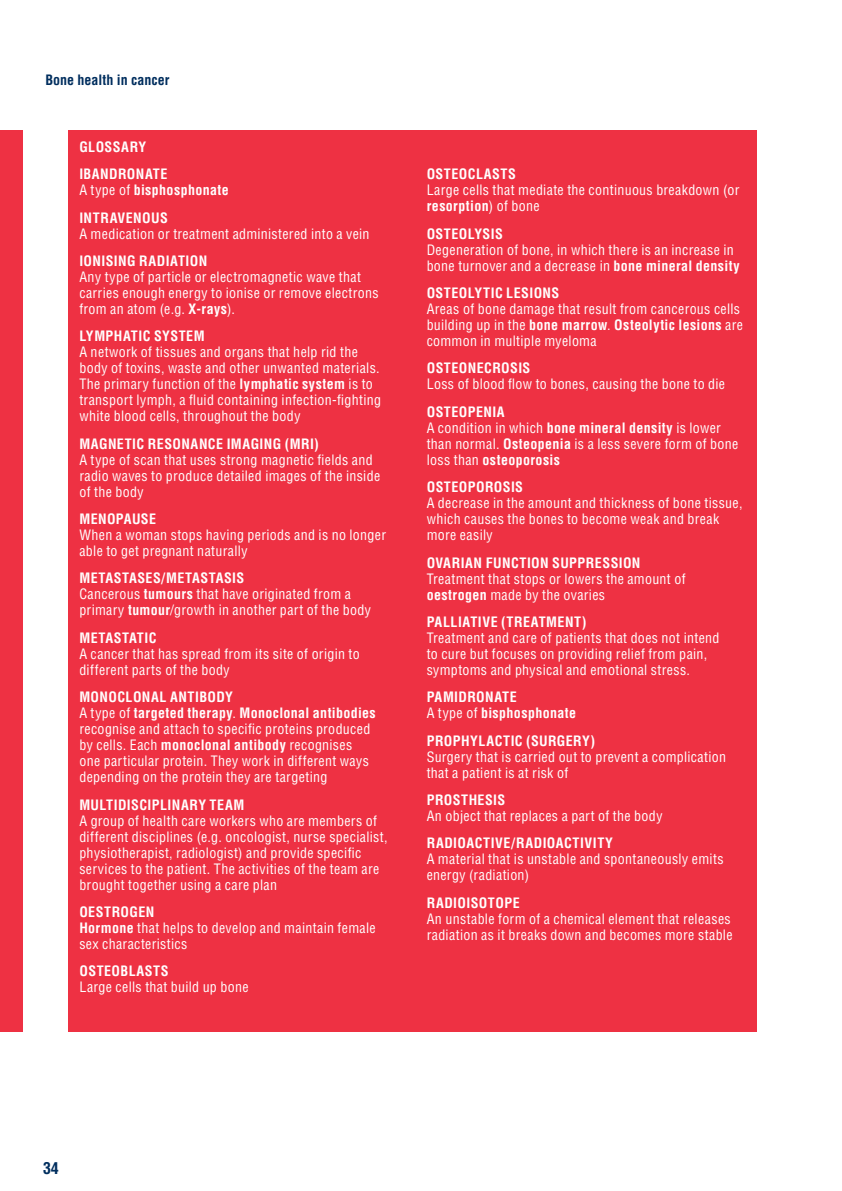
<style>
.page{position:relative;width:842px;height:1191px;background:#fff}
.page>*{position:absolute;margin:0;border:0;box-sizing:border-box;transform-origin:0 0}
.t1{font:700 condensed 16px "Helvetica LT Std";color:#002e5e}
.t2{font:condensed 14px/16px "Helvetica LT Std";letter-spacing:.025em;color:#fff}
.t3{font:700 condensed 14px/27.4px "Helvetica LT Std";letter-spacing:.03em;color:#fff}
.t4{font:700 condensed 14px "Helvetica LT Std";color:#002e5e}
.s1{font-weight:400}
.s2{font-weight:700}
</style>
<div class="page">
<div style="left:0;top:130px;width:23px;height:902px;background:#ee3143"></div>
<div style="left:68px;top:130px;width:689px;height:902px;background:#ee3143"></div>
<p class="t4" style="left:45px;top:71px;width:126px">Bone health in cancer</p>
<p class="t3" style="left:79px;top:133px;width:90px">GLOSSARY<br>IBANDRONATE</p>
<p class="t3" style="left:79px;top:176px;width:151px"><span class="s1">A type of</span> bisphosphonate<br>INTRAVENOUS</p>
<p class="t2" style="left:79px;top:225px;width:292px">A medication or treatment administered into a vein</p>
<p class="t3" style="left:79px;top:247px;width:129px">IONISING RADIATION</p>
<p class="t2" style="left:79px;top:269px;width:301px">Any type of particle or electromagnetic wave that carries enough energy to ionise or remove electrons from an atom (e.g. <span class="s2">X-rays</span>).</p>
<p class="t3" style="left:79px;top:322px;width:127px">LYMPHATIC SYSTEM</p>
<p class="t2" style="left:79px;top:344px;width:303px">A network of tissues and organs that help rid the body of toxins, waste and other unwanted materials.<br>The primary function of the <span class="s2">lymphatic system</span> is to transport lymph, a fluid containing infection-fighting white blood cells, throughout the body</p>
<p class="t3" style="left:79px;top:430px;width:241px">MAGNETIC RESONANCE IMAGING (MRI)</p>
<p class="t2" style="left:79px;top:451px;width:302px">A type of scan that uses strong magnetic fields and radio waves to produce detailed images of the inside of the body</p>
<p class="t3" style="left:79px;top:505px;width:78px">MENOPAUSE</p>
<p class="t2" style="left:79px;top:527px;width:308px">When a woman stops having periods and is no longer able to get pregnant naturally</p>
<p class="t2" style="left:79px;top:570px;width:293px"><span class="s2">METASTASES/METASTASIS<br></span>Cancerous <span class="s2">tumours</span> that have originated from a primary <span class="s2">tumour</span>/growth in another part of the body</p>
<p class="t3" style="left:79px;top:624px;width:79px">METASTATIC</p>
<p class="t2" style="left:79px;top:645px;width:282px">A cancer that has spread from its site of origin to different parts of the body</p>
<p class="t2" style="left:79px;top:689px;width:298px"><span class="s2">MONOCLONAL ANTIBODY<br></span>A type of <span class="s2">targeted therapy</span>. <span class="s2">Monoclonal antibodies </span>recognise and attach to specific proteins produced by cells. Each <span class="s2">monoclonal antibody</span> recognises one particular protein. They work in different ways depending on the protein they are targeting</p>
<p class="t3" style="left:79px;top:790px;width:166px">MULTIDISCIPLINARY TEAM</p>
<p class="t2" style="left:79px;top:812px;width:310px">A group of health care workers who are members of different disciplines (e.g. oncologist, nurse specialist, physiotherapist, radiologist) and provide specific services to the patient. The activities of the team are brought together using a care plan</p>
<p class="t2" style="left:79px;top:903px;width:298px"><span class="s2">OESTROGEN<br>Hormone</span> that helps to develop and maintain female sex characteristics</p>
<p class="t3" style="left:79px;top:957px;width:91px">OSTEOBLASTS</p>
<p class="t2" style="left:79px;top:979px;width:171px">Large cells that build up bone</p>
<p class="t3" style="left:427px;top:160px;width:91px">OSTEOCLASTS</p>
<p class="t2" style="left:427px;top:182px;width:314px">Large cells that mediate the continuous breakdown (or <span class="s2">resorption</span>) of bone</p>
<p class="t3" style="left:427px;top:220px;width:78px">OSTEOLYSIS</p>
<p class="t2" style="left:427px;top:241px;width:314px">Degeneration of bone, in which there is an increase in bone turnover and a decrease in <span class="s2">bone mineral density</span></p>
<p class="t3" style="left:427px;top:279px;width:134px">OSTEOLYTIC LESIONS</p>
<p class="t2" style="left:427px;top:301px;width:318px">Areas of bone damage that result from cancerous cells building up in the <span class="s2">bone marrow</span>. <span class="s2">Osteolytic lesions</span> are common in multiple myeloma</p>
<p class="t3" style="left:427px;top:354px;width:105px">OSTEONECROSIS</p>
<p class="t2" style="left:427px;top:376px;width:300px">Loss of blood flow to bones, causing the bone to die</p>
<p class="t2" style="left:427px;top:403px;width:313px"><span class="s2">OSTEOPENIA<br></span>A condition in which <span class="s2">bone mineral density</span> is lower than normal. <span class="s2">Osteopenia</span> is a less severe form of bone loss than <span class="s2">osteoporosis</span></p>
<p class="t3" style="left:427px;top:473px;width:98px">OSTEOPOROSIS</p>
<p class="t2" style="left:427px;top:495px;width:317px">A decrease in the amount and thickness of bone tissue, which causes the bones to become weak and break more easily</p>
<p class="t3" style="left:427px;top:548px;width:215px">OVARIAN FUNCTION SUPPRESSION</p>
<p class="t2" style="left:427px;top:570px;width:260px">Treatment that stops or lowers the amount of <span class="s2">oestrogen</span> made by the ovaries</p>
<p class="t3" style="left:427px;top:608px;width:161px">PALLIATIVE (TREATMENT)</p>
<p class="t2" style="left:427px;top:629px;width:294px">Treatment and care of patients that does not intend to cure but focuses on providing relief from pain, symptoms and physical and emotional stress.</p>
<p class="t3" style="left:427px;top:689px;width:151px;line-height:16px">PAMIDRONATE<br><span class="s1">A type of</span> bisphosphonate</p>
<p class="t3" style="left:427px;top:726px;width:170px">PROPHYLACTIC (SURGERY)</p>
<p class="t2" style="left:427px;top:748px;width:301px">Surgery that is carried out to prevent a complication that a patient is at risk of</p>
<p class="t3" style="left:427px;top:786px;width:80px">PROSTHESIS</p>
<p class="t2" style="left:427px;top:808px;width:237px">An object that replaces a part of the body</p>
<p class="t3" style="left:427px;top:829px;width:188px">RADIOACTIVE/RADIOACTIVITY</p>
<p class="t2" style="left:427px;top:851px;width:298px">A material that is unstable and spontaneously emits energy (radiation)</p>
<p class="t3" style="left:427px;top:888px;width:94px">RADIOISOTOPE</p>
<p class="t2" style="left:427px;top:910px;width:307px">An unstable form of a chemical element that releases radiation as it breaks down and becomes more stable</p>
<p class="t1" style="left:43px;top:1158px;width:17px">34</p>
</div>
